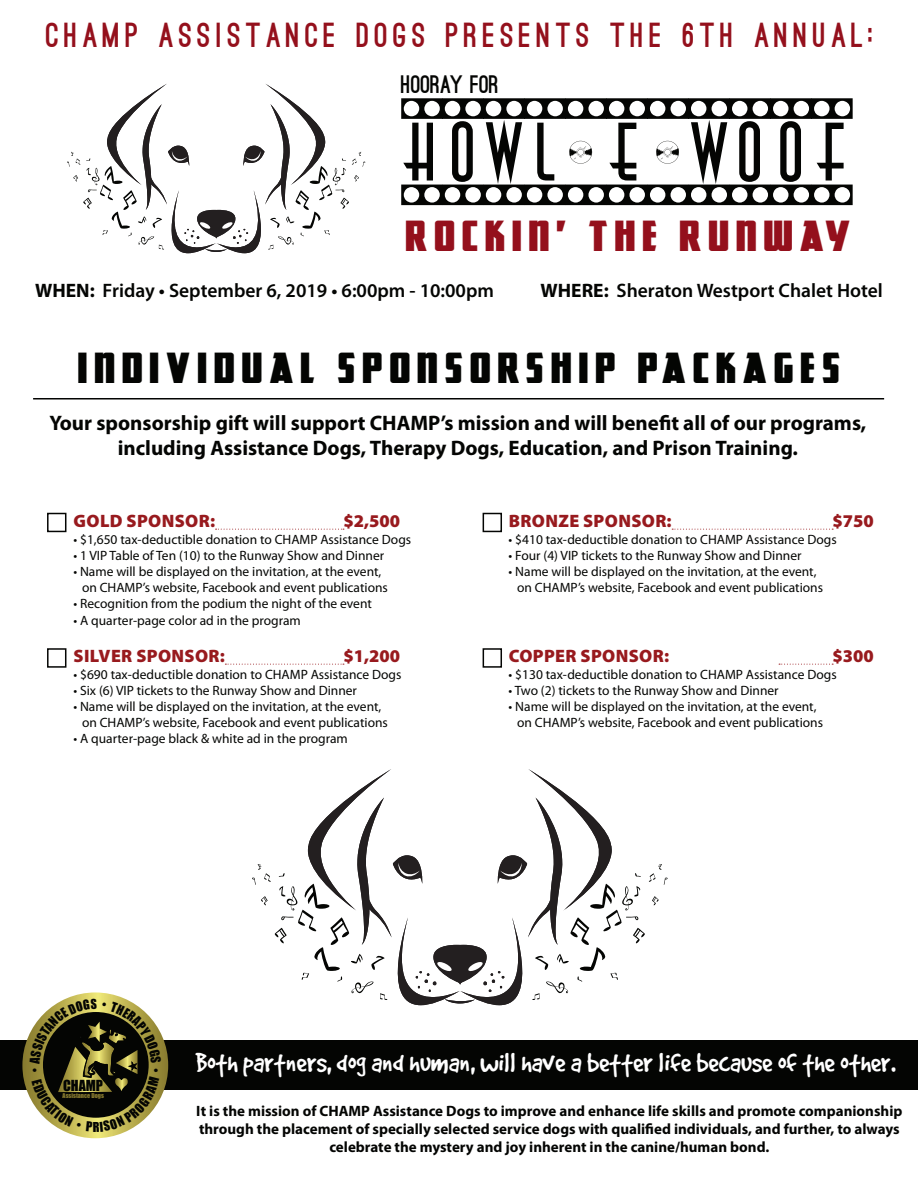
<style>
.page{position:relative;width:918px;height:1188px;background:#fff}
.page>*{position:absolute;margin:0;border:0;box-sizing:border-box;transform-origin:0 0}
.t1{font:36px "Great Lakes NF";letter-spacing:.2em;color:#040503}
.t2{font:36px "Great Lakes NF";letter-spacing:.2em;color:#94101c}
.t3{font:900 33px "Ostrich Sans";letter-spacing:.16em;color:#94101c}
.t4{font:30px "Good Dog";color:#fff}
.t5{font:900 24px "Ostrich Sans";color:#040503}
.t6{font:700 21px/25.2px "Myriad Pro";color:#040503;text-align:center}
.t7{font:600 19.5px "Myriad Pro";color:#040503}
.t8{font:900 18px "Myriad Pro";letter-spacing:.02em;color:#981a1e}
.t9{font:700 15px/18px "Myriad Pro";color:#040503;text-align:center}
.t10{font:14.1px "Impact";color:#040503}
.t11{font:13.5px "Myriad Pro";color:#040503}
.t12{font:6.15px "Impact";color:#877a2f}
.s1{font-weight:700}
</style>
<div class="page">
<hr style="left:33px;top:398px;width:851px;height:2px;background:#040503">
<svg style="left:216px;top:529px;width:128px;height:1px"></svg>
<svg style="left:225px;top:664px;width:119px;height:1px"></svg>
<div style="left:47px;top:513px;width:19px;height:19px;background:#fff;border:2px solid #040503"></div>
<div style="left:47px;top:648px;width:19px;height:20px;background:#fff;border:2px solid #040503"></div>
<svg style="left:672px;top:529px;width:161px;height:1px"></svg>
<svg style="left:779px;top:664px;width:54px;height:1px"></svg>
<div style="left:483px;top:513px;width:19px;height:19px;background:#fff;border:2px solid #040503"></div>
<div style="left:483px;top:648px;width:19px;height:20px;background:#fff;border:2px solid #040503"></div>
<svg style="left:401px;top:98px;width:452px;height:107px"></svg>
<svg style="left:569px;top:141px;width:23px;height:23px"></svg>
<svg style="left:656px;top:141px;width:23px;height:23px"></svg>
<svg style="left:67px;top:84px;width:298px;height:170px"></svg>
<div style="left:1px;top:1041px;width:917px;height:49px;background:#040503"></div>
<svg style="left:22px;top:992px;width:146px;height:146px"></svg>
<svg style="left:252px;top:769px;width:416px;height:237px"></svg>
<svg style="left:30px;top:999px;width:131px;height:133px"></svg>
<p class="t3" style="left:46px;top:23px;width:828px">CHAMP ASSISTANCE DOGS PRESENTS THE 6TH ANNUAL:</p>
<p class="t5" style="left:401px;top:76px;width:99px">HOORAY FOR</p>
<p class="t2" style="left:405px;top:210px;width:446px">ROCKin’ THE RUNWAY</p>
<p class="t7" style="left:35px;top:278px;width:460px"><span class="s1">WHEN:</span> Friday • September 6, 2019 • 6:00pm - 10:00pm</p>
<p class="t7" style="left:541px;top:278px;width:344px"><span class="s1">WHERE:</span> Sheraton Westport Chalet Hotel</p>
<p class="t1" style="left:78px;top:342px;width:764px">INDIVIDUAL SPONSORSHIP PACKAGES</p>
<p class="t6" style="left:49px;top:410px;width:818px">Your sponsorship gift will support CHAMP’s mission and will benefit all of our programs, including Assistance Dogs, Therapy Dogs, Education, and Prison Training.</p>
<p class="t8" style="left:74px;top:511px;width:143px">GOLD SPONSOR:</p>
<p class="t8" style="left:343px;top:511px;width:58px">$2,500</p>
<p class="t11" style="left:73px;top:531px;width:339px">• $1,650 tax-deductible donation to CHAMP Assistance Dogs</p>
<p class="t11" style="left:73px;top:547px;width:312px">• 1 VIP Table of Ten (10) to the Runway Show and Dinner</p>
<p class="t11" style="left:73px;top:563px;width:309px">• Name will be displayed on the invitation, at the event,</p>
<p class="t11" style="left:82px;top:579px;width:307px">on CHAMP’s website, Facebook and event publications</p>
<p class="t11" style="left:73px;top:595px;width:300px">• Recognition from the podium the night of the event</p>
<p class="t11" style="left:73px;top:612px;width:229px">• A quarter-page color ad in the program</p>
<p class="t8" style="left:74px;top:646px;width:153px">SILVER SPONSOR:</p>
<p class="t8" style="left:343px;top:646px;width:58px">$1,200</p>
<p class="t11" style="left:73px;top:666px;width:330px">• $690 tax-deductible donation to CHAMP Assistance Dogs</p>
<p class="t11" style="left:73px;top:682px;width:285px">• Six (6) VIP tickets to the Runway Show and Dinner</p>
<p class="t11" style="left:73px;top:698px;width:309px">• Name will be displayed on the invitation, at the event,</p>
<p class="t11" style="left:82px;top:714px;width:307px">on CHAMP’s website, Facebook and event publications</p>
<p class="t11" style="left:73px;top:730px;width:276px">• A quarter-page black &amp; white ad in the program</p>
<p class="t8" style="left:509px;top:511px;width:164px">BRONZE SPONSOR:</p>
<p class="t8" style="left:833px;top:511px;width:43px">$750</p>
<p class="t11" style="left:509px;top:531px;width:330px">• $410 tax-deductible donation to CHAMP Assistance Dogs</p>
<p class="t11" style="left:509px;top:547px;width:294px">• Four (4) VIP tickets to the Runway Show and Dinner</p>
<p class="t11" style="left:509px;top:563px;width:309px">• Name will be displayed on the invitation, at the event,</p>
<p class="t11" style="left:517px;top:579px;width:307px">on CHAMP’s website, Facebook and event publications</p>
<p class="t8" style="left:509px;top:646px;width:162px">COPPER SPONSOR:</p>
<p class="t8" style="left:833px;top:646px;width:43px">$300</p>
<p class="t11" style="left:509px;top:666px;width:330px">• $130 tax-deductible donation to CHAMP Assistance Dogs</p>
<p class="t11" style="left:509px;top:682px;width:272px">• Two (2) tickets to the Runway Show and Dinner</p>
<p class="t11" style="left:509px;top:698px;width:309px">• Name will be displayed on the invitation, at the event,</p>
<p class="t11" style="left:517px;top:714px;width:307px">on CHAMP’s website, Facebook and event publications</p>
<p class="t10" style="left:63px;top:1075px;width:41px">CHAMP</p>
<p class="t12" style="left:63px;top:1091px;width:43px">Assistance Dogs</p>
<p class="t4" style="left:195px;top:1047px;width:702px">Both partners, dog and human, will have a better life because of the other.</p>
<p class="t9" style="left:196px;top:1101px;width:708px">It is the mission of CHAMP Assistance Dogs to improve and enhance life skills and promote companionship through the placement of specially selected service dogs with qualified individuals, and further, to always celebrate the mystery and joy inherent in the canine/human bond.</p>
</div>
